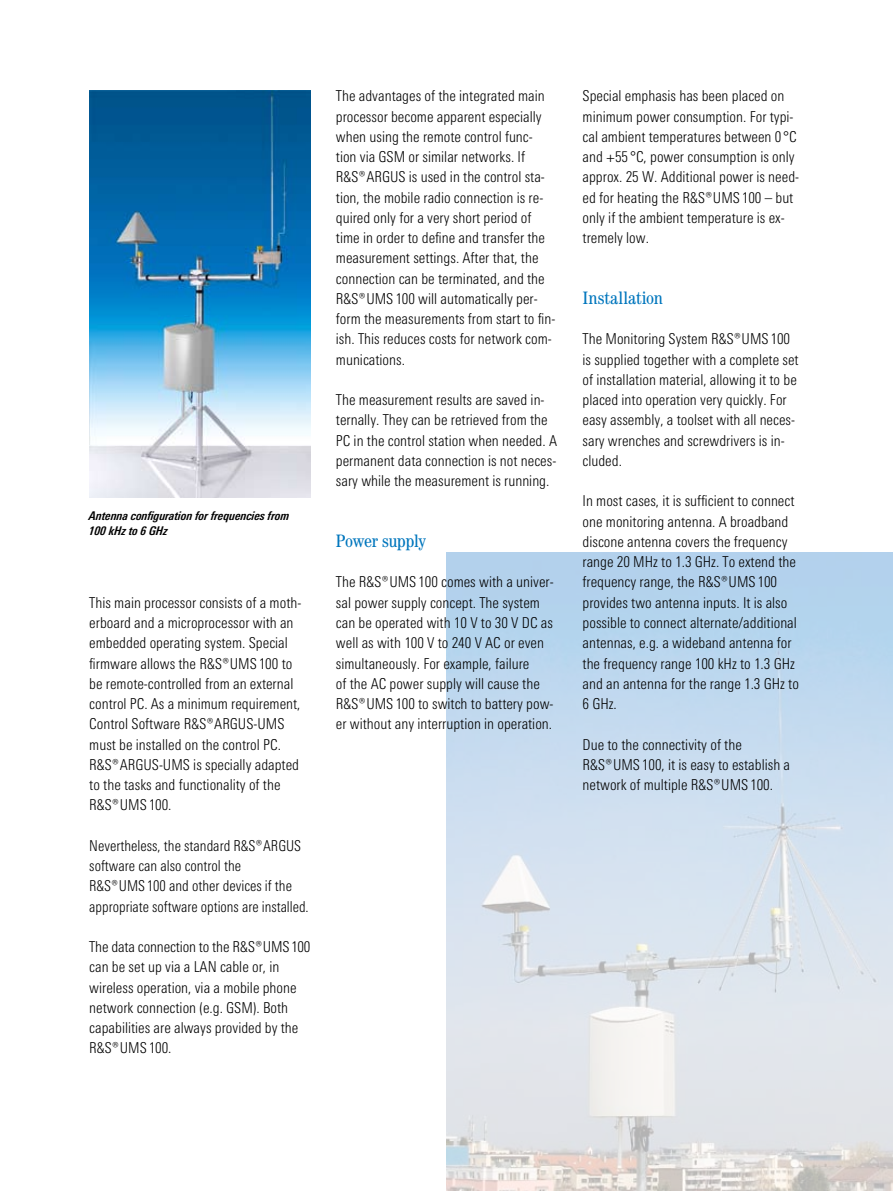
<style>
.page{position:relative;width:893px;height:1191px;background:#fff}
.page>*{position:absolute;margin:0;border:0;box-sizing:border-box;transform-origin:0 0}
.t1{font:condensed 18px "Century";letter-spacing:-.005em;color:#0076bd}
.t2{font:300 15px/20.2px "RS Univers Cond";color:#000}
.t3{font:italic 700 12px/14.4px "RS Univers Cond";color:#000}
</style>
<div class="page">
<img style="left:446px;top:553px;width:447px;height:638px">
<img style="left:89px;top:90px;width:221px;height:407px">
<p class="t3" style="left:89px;top:508px;width:202px">Antenna configuration for frequencies from<br>100 kHz to 6 GHz</p>
<p class="t2" style="left:89px;top:592px;width:214px">This main processor consists of a moth&shy;erboard and a microprocessor with an embedded operating system. Special firmware allows the ¸UMS 100 to be remote-controlled from an external control PC. As a minimum requirement, Control Software ¸ARGUS-UMS must be installed on the control PC. ¸-ARGUS-UMS is specially adapted to the tasks and functionality of the ¸UMS 100.</p>
<p class="t2" style="left:89px;top:835px;width:221px">Nevertheless, the standard ¸-ARGUS software can also control the<br>¸UMS 100 and other devices if the appropriate software options are installed.</p>
<p class="t2" style="left:89px;top:936px;width:223px">The data connection to the ¸UMS100 can be set up via a LAN cable or, in wireless operation, via a mobile phone network connection (e.g. GSM). Both capabilities are always provided by the ¸UMS 100.</p>
<p class="t2" style="left:336px;top:86px;width:221px">The advantages of the integrated main processor become apparent especially when using the remote control func&shy;tion via GSM or similar networks. If ¸ARGUS is used in the control sta&shy;tion, the mobile radio connection is re&shy;quired only for a very short period of time in order to define and transfer the measurement settings. After that, the connection can be terminated, and the ¸UMS 100 will automatically per&shy;form the measurements from start to fin&shy;ish. This reduces costs for network com&shy;munications.</p>
<p class="t2" style="left:336px;top:390px;width:223px">The measurement results are saved in&shy;ternally. They can be retrieved from the PC in the control station when needed. A permanent data connection is not neces&shy;sary while the measurement is running.</p>
<p class="t1" style="left:336px;top:530px;width:91px">Power supply</p>
<p class="t2" style="left:336px;top:572px;width:219px">The ¸UMS 100 comes with a univer&shy;sal power supply concept. The system can be operated with 10 V to 30 V DC as well as with 100 V to 240 V AC or even simultaneously. For example, failure<br>of the AC power supply will cause the ¸UMS 100 to switch to battery pow&shy;er without any interruption in operation.</p>
<p class="t2" style="left:583px;top:86px;width:218px">Special emphasis has been placed on minimum power consumption. For typi&shy;cal ambient temperatures between 0 °C and +55 °C, power consumption is only approx. 25 W. Additional power is need&shy;ed for heating the ¸UMS 100 – but only if the ambient temperature is ex&shy;tremely low.</p>
<p class="t1" style="left:583px;top:287px;width:82px">Installation</p>
<p class="t2" style="left:583px;top:329px;width:218px">The Monitoring System ¸UMS 100 is supplied together with a complete set of installation material, allowing it to be placed into operation very quickly. For easy assembly, a toolset with all neces&shy;sary wrenches and screwdrivers is in&shy;cluded.</p>
<p class="t2" style="left:583px;top:491px;width:218px">In most cases, it is sufficient to connect one monitoring antenna. A broadband discone antenna covers the frequency range 20 MHz to 1.3 GHz. To extend the frequency range, the ¸UMS 100 provides two antenna inputs. It is also possible to connect alternate/additional antennas, e.g. a wideband antenna for the frequency range 100 kHz to 1.3 GHz and an antenna for the range 1.3 GHz to 6 GHz.</p>
<p class="t2" style="left:583px;top:734px;width:209px">Due to the connectivity of the ¸UMS 100, it is easy to establish a network of multiple ¸UMS 100.</p>
</div>
